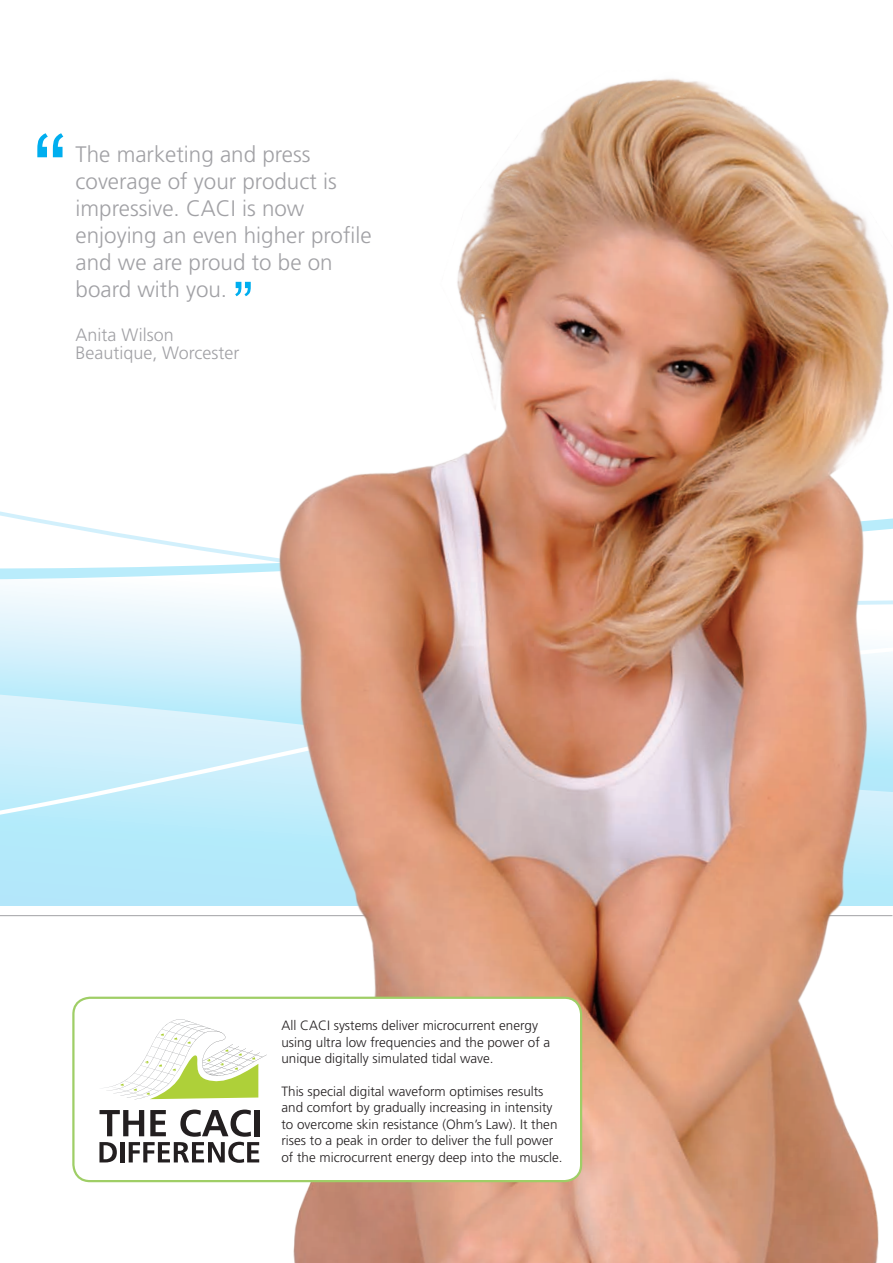
<style>
.page{position:relative;width:893px;height:1263px;background:#fff}
.page>*{position:absolute;margin:0;border:0;box-sizing:border-box;transform-origin:0 0}
.t1{font:300 22.35px/26.8px "Frutiger";color:#a1a1a5}
.t2{font:300 18px "Frutiger";color:#a1a1a5}
.t3{font:300 13.5px/16.5px "Frutiger";color:#231f20}
</style>
<div class="page">
<svg style="left:0;top:511px;width:154px;height:100px"></svg>
<svg style="left:0;top:611px;width:154px;height:238px;background:#cdeffb"></svg>
<div style="left:0;top:878px;width:154px;height:28px;background:#b3e7fa"></div>
<hr style="left:0;top:915px;width:892px;height:1px;background:#a1a1a5">
<img style="left:154px;top:78px;width:739px;height:1185px">
<svg style="left:37px;top:133px;width:26px;height:24px"></svg>
<svg style="left:235px;top:282px;width:16px;height:14px"></svg>
<div style="left:73px;top:998px;width:508px;height:183px;background:#fff;border-radius:17px"></div>
<div style="left:72px;top:997px;width:510px;height:185px;border:2px solid #9fce66;border-radius:17px"></div>
<div style="left:254px;top:1110px;width:6px;height:26px;background:#231f20"></div>
<svg style="left:99px;top:1109px;width:160px;height:54px"></svg>
<svg style="left:111px;top:1019px;width:152px;height:80px"></svg>
<p class="t1" style="left:76px;top:141px;width:298px">The marketing and press coverage of your product is impressive. CACI is now enjoying an even higher profile and we are proud to be on board with you.</p>
<p class="t2" style="left:76px;top:325px;width:100px">Anita Wilson</p>
<p class="t2" style="left:76px;top:343px;width:165px">Beautique, Worcester</p>
<p class="t3" style="left:281px;top:1017px;width:270px">All CACI systems deliver microcurrent energy using ultra low frequencies and the power of a unique digitally simulated tidal wave.</p>
<p class="t3" style="left:281px;top:1083px;width:283px">This special digital waveform optimises results and comfort by gradually increasing in intensity to overcome skin resistance (Ohm’s Law). It then rises to a peak in order to deliver the full power of the microcurrent energy deep into the muscle.</p>
</div>
